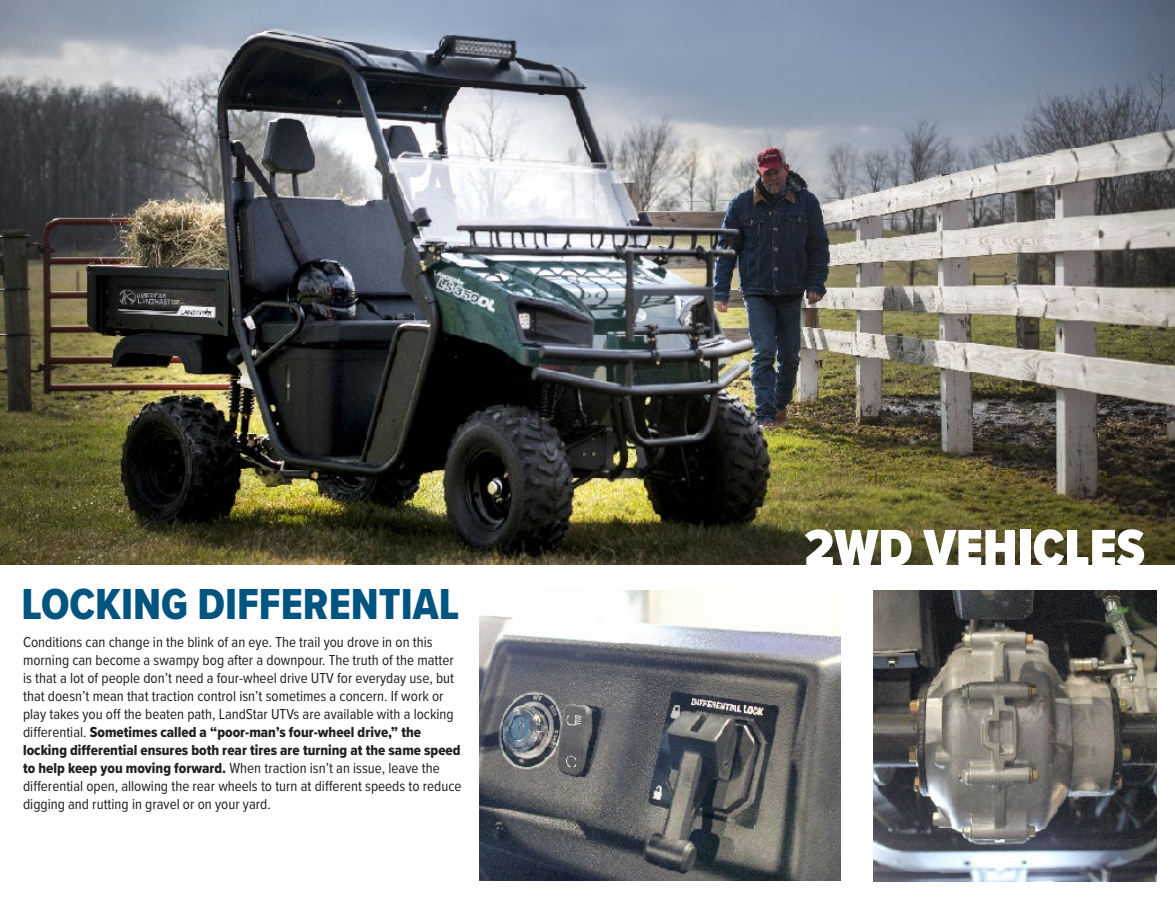
<style>
.page{position:relative;width:1175px;height:905px;background:#fff}
.page>*{position:absolute;margin:0;border:0;box-sizing:border-box;transform-origin:0 0}
.t1{font:900 54px "Proxima Nova Cond";color:#fff}
.t2{font:45px "Proxima Nova Cond Extrabld";color:#005480}
.t3{font:15px/18px "Proxima Nova Cond";color:#231f20}
.t4{font:15px/18px "Proxima Nova Cond Extrabld";color:#231f20}
.s1{font-family:"Proxima Nova Cond"}
.s2{font-family:"Proxima Nova Cond Extrabld"}
</style>
<div class="page">
<img style="left:0;top:0;width:1174px;height:564px">
<img style="left:479px;top:591px;width:361px;height:289px">
<img style="left:873px;top:591px;width:283px;height:290px">
<h2 class="t2" style="left:22px;top:570px;width:439px">LOCKING DIFFERENTIAL</h2>
<p class="t3" style="left:23px;top:632px;width:432px">Conditions can change in the blink of an eye. The trail you drove in on this morning can become a swampy bog after a downpour. The truth of the matter is that a lot of people don’t need a four-wheel drive UTV for everyday use, but that doesn’t mean that traction control isn’t sometimes a concern. If work or play takes you off the beaten path, LandStar UTVs are available with a locking</p>
<p class="t4" style="left:23px;top:722px;width:439px"><span class="s1">differential.</span> Sometimes called a “poor-man’s four-wheel drive,” the locking differential ensures both rear tires are turning at the same speed</p>
<p class="t3" style="left:23px;top:758px;width:440px"><span class="s2">to help keep you moving forward.</span> When traction isn’t an issue, leave the differential open, allowing the rear wheels to turn at different speeds to reduce digging and rutting in gravel or on your yard.</p>
<h1 class="t1" style="left:804px;top:508px;width:342px">2WD VEHICLES</h1>
</div>
